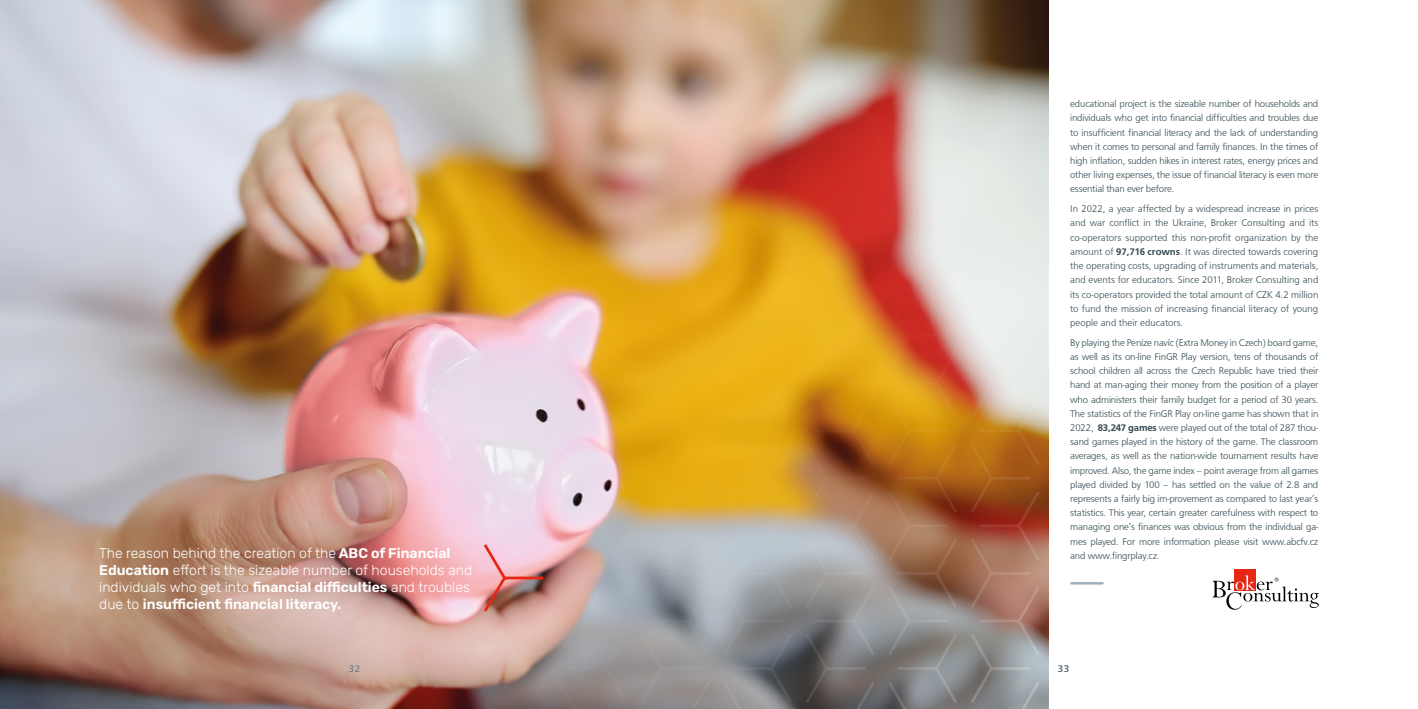
<style>
.page{position:relative;width:1418px;height:709px;background:#fff}
.page>*{position:absolute;margin:0;border:0;box-sizing:border-box;transform-origin:0 0}
.t1{font:300 14px/16.8px "Rubik";color:#fff}
.t2{font:10px/14.2px "F015 TEE Ligh";letter-spacing:-.015em;color:#354b54;text-align:justify}
.t3{font:10px "F015 TEE";color:#647a84}
.s1{font-family:"F015 TEE";font-weight:500}
.s2{font-weight:600}
</style>
<div class="page">
<img style="left:0;top:0;width:1048px;height:709px">
<img style="left:393px;top:25px;width:69px;height:684px">
<img style="left:558px;top:25px;width:69px;height:684px">
<svg style="left:640px;top:25px;width:69px;height:684px;background:#cca96c"></svg>
<svg style="left:723px;top:25px;width:69px;height:684px;background:#c9a058"></svg>
<img style="left:888px;top:25px;width:69px;height:684px">
<svg style="left:970px;top:25px;width:69px;height:684px;background:#b9a493"></svg>
<img style="left:805px;top:25px;width:69px;height:684px">
<svg style="left:351px;top:25px;width:29px;height:684px;background:#d2a08c"></svg>
<hr style="left:1071px;top:582px;width:31px;height:2px;background:#9fafb9">
<img style="left:476px;top:25px;width:69px;height:684px">
<div style="left:1234px;top:570px;width:21px;height:21px;background:#e52713"></div>
<svg style="left:1212px;top:575px;width:106px;height:34px"></svg>
<p class="t2" style="left:1070px;top:97px;width:250px">educational project is the sizeable number of households and individuals who get into financial difficulties and troubles due to insufficient financial literacy and the lack of understanding when it comes to personal and family finances. In the times of high inflation, sudden hikes in interest rates, energy prices and other living expenses, the issue of financial literacy is even more essential than ever before.</p>
<p class="t2" style="left:1070px;top:202px;width:250px">In 2022, a year affected by a widespread increase in prices and war conflict in the Ukraine, Broker Consulting and its co-operators supported this non-profit organization by the amount of <span class="s1">97,716 crowns</span>. It was directed towards covering the operating costs, upgrading of instruments and materials, and events for educators. Since 2011, Broker Consulting and its co-operators provided the total amount of CZK 4.2 million to fund the mission of increasing financial literacy of young people and their educators.</p>
<p class="t2" style="left:1070px;top:335px;width:250px">By playing the Peníze navíc (Extra Money in Czech) board game, as well as its on-line FinGR Play version, tens of thousands of school children all across the Czech Republic have tried their hand at man-aging their money from the position of a player who administers their family budget for a period of 30 years.<br>The statistics of the FinGR Play on-line game has shown that in 2022, <span class="s1">83,247 games</span> were played out of the total of 287 thou&shy;sand games played in the history of the game. The classroom averages, as well as the nation-wide tournament results have improved. Also, the game index – point average from all games played divided by 100 – has settled on the value of 2.8 and represents a fairly big im-provement as compared to last year’s statistics. This year, certain greater carefulness with respect to managing one’s finances was obvious from the individual ga&shy;mes played. For more information please visit www.abcfv.cz</p>
<h1 class="t1" style="left:99px;top:545px;width:353px">The reason behind the creation of the <span class="s2">ABC of Financial</span></h1>
<p class="t2" style="left:1070px;top:548px;width:91px">and www.fingrplay.cz.</p>
<h1 class="t1" style="left:99px;top:562px;width:374px"><span class="s2">Education</span> effort is the sizeable number of households and individuals who get into <span class="s2">financial difficulties</span> and troubles due to <span class="s2">insufficient financial literacy.</span></h1>
<p class="t3" style="left:349px;top:662px;width:13px">32</p>
<p class="t3" style="left:1057px;top:662px;width:13px">33</p>
</div>
